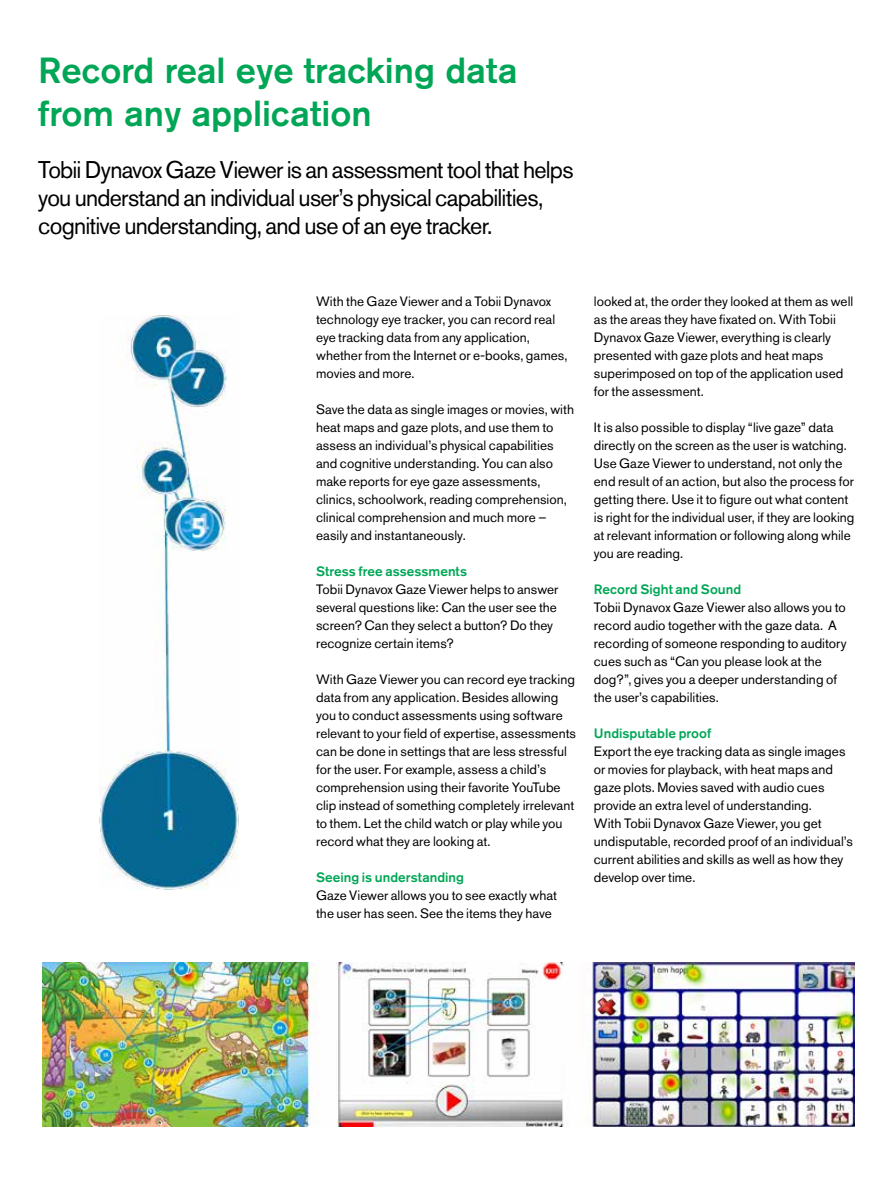
<style>
.page{position:relative;width:893px;height:1187px;background:#fff}
.page>*{position:absolute;margin:0;border:0;box-sizing:border-box;transform-origin:0 0}
.t1{font:500 36px/43.2px "Akzidenz Grotesk BE";color:#00a656}
.t2{font:24px/28.2px "Akzidenz Grotesk BE";letter-spacing:-.03em;color:#000}
.t3{font:13.5px/18px "Akzidenz Grotesk BE";color:#000}
.t4{font:500 13.5px "Akzidenz Grotesk BE";color:#00a656}
</style>
<div class="page">
<img style="left:99px;top:316px;width:139px;height:573px">
<img style="left:43px;top:962px;width:812px;height:164px">
<h1 class="t1" style="left:38px;top:48px;width:481px">Record real eye tracking data from any application</h1>
<h2 class="t2" style="left:38px;top:155px;width:537px">Tobii Dynavox Gaze Viewer is an assessment tool that helps you understand an individual user’s physical capabilities, cognitive understanding, and use of an eye tracker.</h2>
<p class="t3" style="left:316px;top:292px;width:253px">With the Gaze Viewer and a Tobii Dynavox technology eye tracker, you can record real eye tracking data from any application, whether from the Internet or e-books, games, movies and more.</p>
<p class="t3" style="left:316px;top:400px;width:259px">Save the data as single images or movies, with heat maps and gaze plots, and use them to assess an individual’s physical capabilities and cognitive understanding. You can also make reports for eye gaze assessments, clinics, schoolwork, reading comprehension, clinical comprehension and much more – easily and instantaneously.</p>
<p class="t4" style="left:316px;top:563px;width:153px">Stress free assessments</p>
<p class="t3" style="left:316px;top:580px;width:244px">Tobii Dynavox Gaze Viewer helps to answer several questions like: Can the user see the screen? Can they select a button? Do they recognize certain items?</p>
<p class="t3" style="left:316px;top:670px;width:261px">With Gaze Viewer you can record eye tracking data from any application. Besides allowing you to conduct assessments using software relevant to your field of expertise, assessments can be done in settings that are less stressful for the user. For example, assess a child’s comprehension using their favorite YouTube clip instead of something completely irrelevant to them. Let the child watch or play while you record what they are looking at.</p>
<p class="t4" style="left:316px;top:869px;width:149px">Seeing is understanding</p>
<p class="t3" style="left:316px;top:886px;width:243px">Gaze Viewer allows you to see exactly what the user has seen. See the items they have</p>
<p class="t3" style="left:594px;top:292px;width:261px">looked at, the order they looked at them as well as the areas they have fixated on. With Tobii Dynavox Gaze Viewer, everything is clearly presented with gaze plots and heat maps superimposed on top of the application used for the assessment.</p>
<p class="t3" style="left:594px;top:418px;width:262px">It is also possible to display “live gaze” data directly on the screen as the user is watching.<br>Use Gaze Viewer to understand, not only the end result of an action, but also the process for getting there. Use it to figure out what content is right for the individual user, if they are looking at relevant information or following along while you are reading.</p>
<p class="t4" style="left:594px;top:581px;width:149px">Record Sight and Sound</p>
<p class="t3" style="left:594px;top:598px;width:254px">Tobii Dynavox Gaze Viewer also allows you to record audio together with the gaze data. A recording of someone responding to auditory cues such as “Can you please look at the dog?”, gives you a deeper understanding of the user’s capabilities.</p>
<p class="t4" style="left:594px;top:725px;width:119px">Undisputable proof</p>
<p class="t3" style="left:594px;top:742px;width:261px">Export the eye tracking data as single images or movies for playback, with heat maps and gaze plots. Movies saved with audio cues provide an extra level of understanding.<br>With Tobii Dynavox Gaze Viewer, you get undisputable, recorded proof of an individual’s current abilities and skills as well as how they develop over time.</p>
</div>
